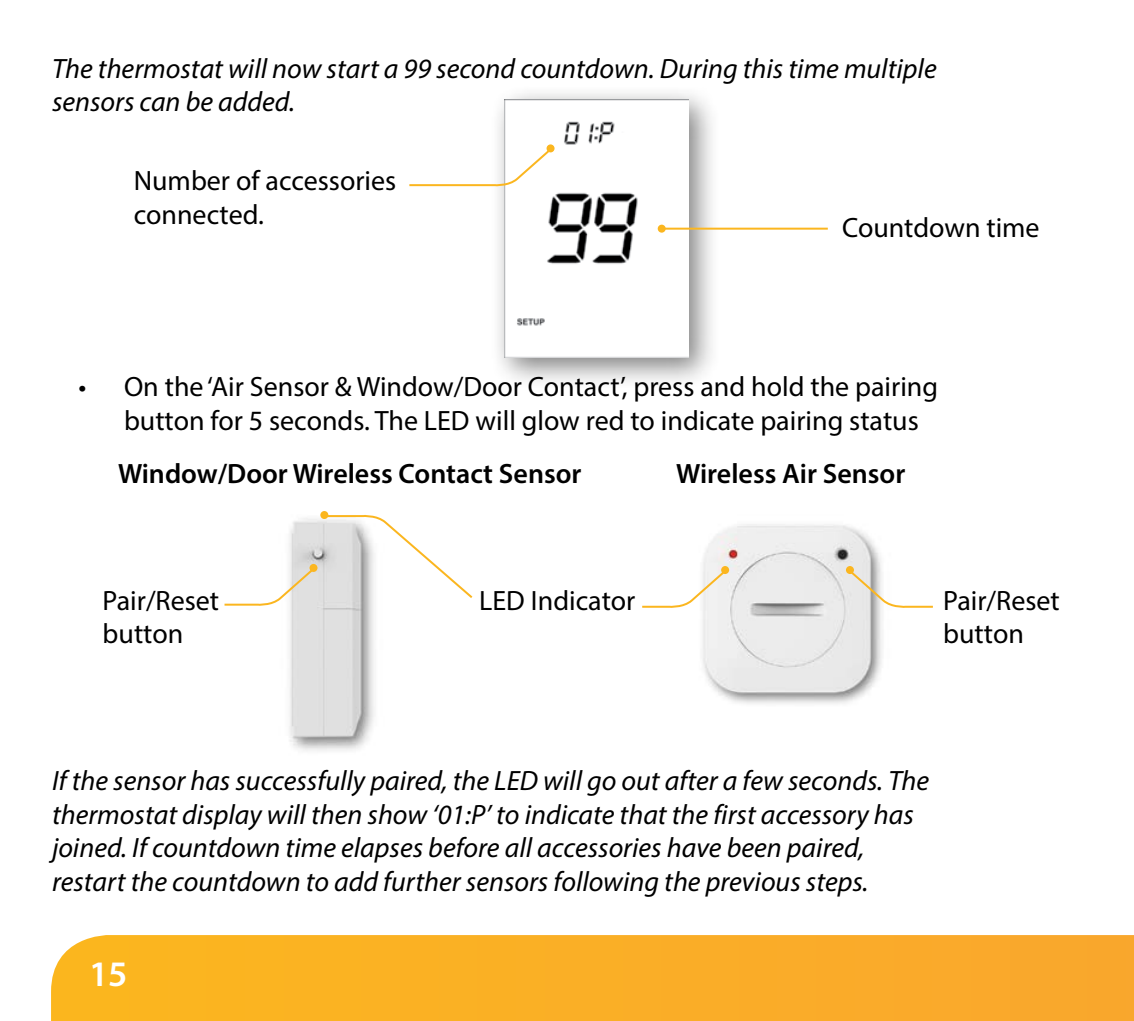
<style>
.page{position:relative;width:1134px;height:1021px;background:#fff}
.page>*{position:absolute;margin:0;border:0;box-sizing:border-box;transform-origin:0 0}
.t1{font:600 36px "Myriad Pro";color:#fff}
.t2{font:italic 28px/33.6px "Myriad Pro";color:#000}
.t3{font:28px/33.6px "Myriad Pro";color:#000}
.t4{font:600 28px "Myriad Pro";color:#000}
</style>
<div class="page">
<div style="left:51px;top:935px;width:1083px;height:85px;background:#faaf26"></div>
<div style="left:488px;top:83px;width:234px;height:307px;background:#000;opacity:.5"></div>
<img style="left:505px;top:100px;width:184px;height:258px">
<img style="left:289px;top:511px;width:85px;height:240px">
<img style="left:702px;top:524px;width:180px;height:180px">
<svg style="left:409px;top:146px;width:144px;height:41px"></svg>
<svg style="left:322px;top:514px;width:151px;height:86px"></svg>
<svg style="left:224px;top:566px;width:92px;height:40px"></svg>
<div style="left:546px;top:144px;width:8px;height:8px;background:#fbb61f;border-radius:50%"></div>
<div style="left:320px;top:511px;width:8px;height:8px;background:#fbb61f;border-radius:50%"></div>
<div style="left:309px;top:564px;width:8px;height:8px;background:#fbb61f;border-radius:50%"></div>
<svg style="left:642px;top:568px;width:86px;height:40px"></svg>
<div style="left:721px;top:566px;width:8px;height:8px;background:#fbb61f;border-radius:50%"></div>
<svg style="left:847px;top:568px;width:86px;height:40px"></svg>
<div style="left:846px;top:566px;width:8px;height:8px;background:#fbb61f;border-radius:50%"></div>
<hr style="left:662px;top:228px;width:166px;height:2px;background:#fbb61f">
<div style="left:658px;top:225px;width:8px;height:8px;background:#fbb61f;border-radius:50%"></div>
<p class="t2" style="left:52px;top:51px;width:886px">The thermostat will now start a 99 second countdown. During this time multiple sensors can be added.</p>
<p class="t3" style="left:134px;top:164px;width:264px">Number of accessories connected.</p>
<p class="t3" style="left:842px;top:210px;width:199px">Countdown time</p>
<p class="t3" style="left:124px;top:370px;width:816px;text-indent:-45px">• On the ‘Air Sensor &amp; Window/Door Contact’, press and hold the pairing button for 5 seconds. The LED will glow red to indicate pairing status</p>
<p class="t4" style="left:118px;top:456px;width:465px">Window/Door Wireless Contact Sensor</p>
<p class="t4" style="left:676px;top:456px;width:231px">Wireless Air Sensor</p>
<p class="t3" style="left:479px;top:583px;width:157px">LED Indicator</p>
<p class="t3" style="left:103px;top:583px;width:118px">Pair/Reset button</p>
<p class="t3" style="left:943px;top:583px;width:118px">Pair/Reset button</p>
<p class="t2" style="left:52px;top:763px;width:879px">If the sensor has successfully paired, the LED will go out after a few seconds. The thermostat display will then show ‘01:P’ to indicate that the first accessory has joined. If countdown time elapses before all accessories have been paired, restart the countdown to add further sensors following the previous steps.</p>
<p class="t1" style="left:89px;top:950px;width:40px">15</p>
</div>
